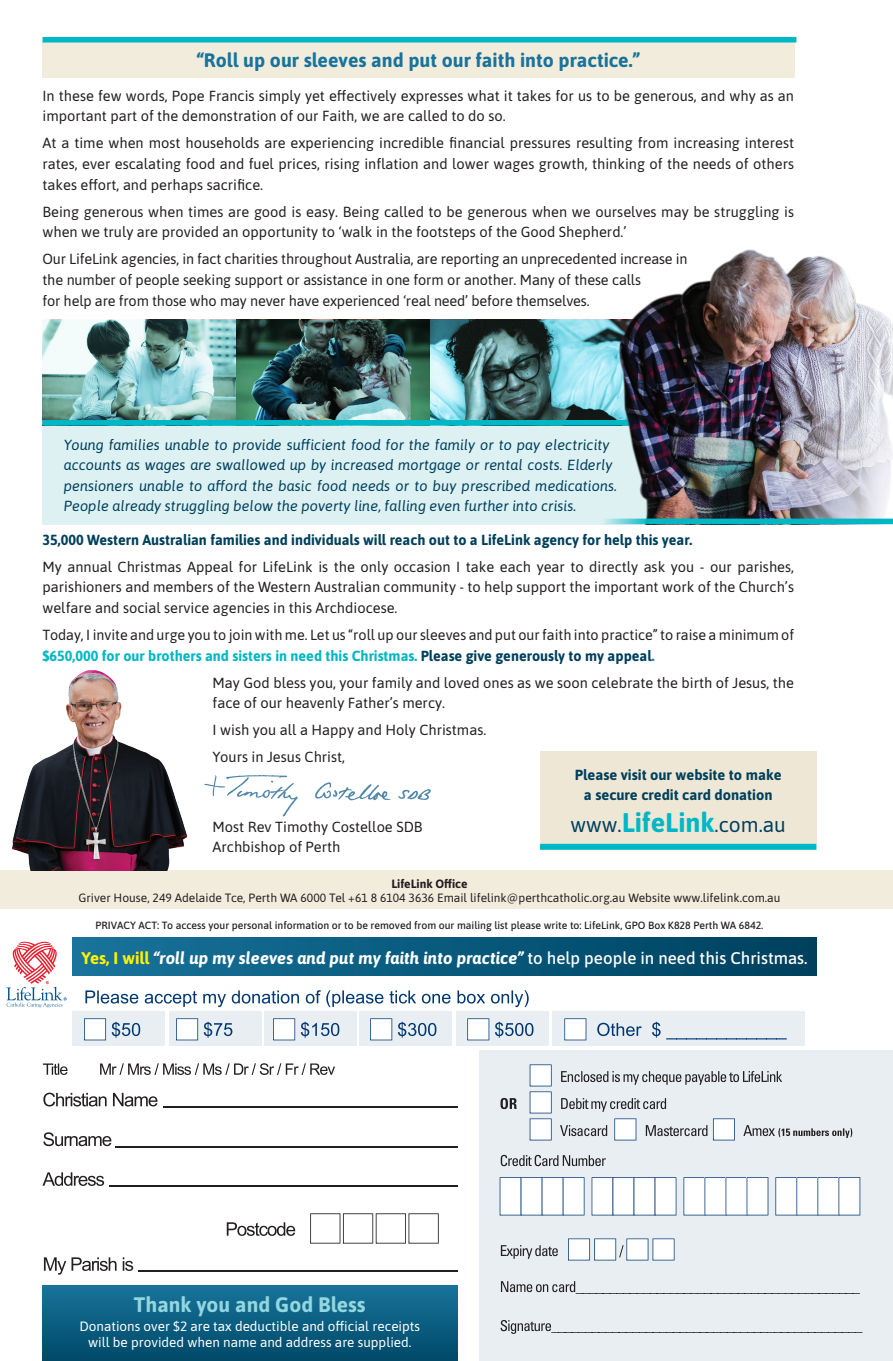
<style>
.page{position:relative;width:893px;height:1361px;background:#fff}
.page>*{position:absolute;margin:0;border:0;box-sizing:border-box;transform-origin:0 0}
.Standfirst_Serif{font:700 21px "Asap";color:#92d6de}
.Standfirst_Serif-2{font:21px "Asap";color:#00405c}
.Body_Newsletter{font:700 19.5px "Asap";color:#19739b}
.Standfirst_Serif-3{font:italic 700 16.8px "Asap";color:#fff}
.Body_Newsletter-2{font:14.7px/20.7px "Asap";color:#231f20}
.Body_Newsletter-3{font:italic 14.7px/20.7px "Asap";color:#00405c}
.Body_Newsletter-4{font:700 14.7px/20.7px "Asap";color:#00405c;text-align:center}
.Body_Newsletter-5{font:13.5px/16.2px "Asap";color:#fff;text-align:center}
.t1{font:12px "Asap";color:#231f20}
.t2{font:700 12px "Asap";color:#231f20}
.Body_Newsletter-6{font:500 10.5px "Asap";color:#231f20}
.s1{font-weight:700;color:#00b7c5}
.s2{font-weight:700;color:#00405c}
.s3{font-weight:700;color:#19739b}
.s4{font-weight:700;font-size:27px;color:#00b7c5}
.s5{font-style:normal;color:#fff101}
.s6{font-weight:500;font-style:normal}
</style>
<div class="page">
<div style="left:43px;top:320px;width:752px;height:204px;background:#ddf1f3"></div>
<img style="left:43px;top:320px;width:555px;height:100px">
<div style="left:43px;top:43px;width:752px;height:35px;background:#f2ecdd"></div>
<div style="left:43px;top:1286px;width:414px;height:75px;background:linear-gradient(to bottom,#18739b,#004968)"></div>
<div style="left:0;top:870px;width:893px;height:38px;background:#f2ecdd"></div>
<img style="left:12px;top:670px;width:176px;height:200px">
<svg style="left:315px;top:782px;width:76px;height:18px"></svg>
<svg style="left:398px;top:789px;width:33px;height:11px"></svg>
<svg style="left:204px;top:775px;width:94px;height:41px"></svg>
<div style="left:73px;top:937px;width:743px;height:38px;background:linear-gradient(to right,#17739b,#00415d)"></div>
<div style="left:540px;top:751px;width:276px;height:93px;background:#eee7d6"></div>
<div style="left:540px;top:844px;width:276px;height:6px;background:#00b7c5"></div>
<div style="left:43px;top:420px;width:586px;height:5px;background:#00b7c5"></div>
<div style="left:43px;top:37px;width:753px;height:6px;background:#00b7c5"></div>
<img style="left:598px;top:249px;width:295px;height:269px">
<div style="left:602px;top:518px;width:291px;height:6px;background:#00b7c5"></div>
<svg style="left:7px;top:941px;width:60px;height:66px"></svg>
<svg style="left:43px;top:1092px;width:64px;height:14px"></svg>
<svg style="left:113px;top:1093px;width:44px;height:13px"></svg>
<hr style="left:163px;top:1106px;width:295px;height:1px;background:#231f20">
<svg style="left:43px;top:1063px;width:25px;height:12px"></svg>
<svg style="left:100px;top:1063px;width:235px;height:12px"></svg>
<svg style="left:43px;top:1172px;width:61px;height:14px"></svg>
<svg style="left:227px;top:1222px;width:68px;height:14px"></svg>
<svg style="left:44px;top:1257px;width:73px;height:17px"></svg>
<svg style="left:123px;top:1257px;width:10px;height:14px"></svg>
<svg style="left:310px;top:1213px;width:129px;height:30px"></svg>
<svg style="left:43px;top:1132px;width:68px;height:14px"></svg>
<hr style="left:116px;top:1145px;width:342px;height:2px;background:#231f20">
<hr style="left:109px;top:1185px;width:349px;height:2px;background:#231f20">
<hr style="left:138px;top:1270px;width:320px;height:1px;background:#231f20">
<div style="left:72px;top:1011px;width:93px;height:34px;background:#e8eef2"></div>
<div style="left:169px;top:1011px;width:93px;height:34px;background:#e8eef2"></div>
<div style="left:264px;top:1011px;width:93px;height:34px;background:#e8eef2"></div>
<div style="left:359px;top:1011px;width:93px;height:34px;background:#e8eef2"></div>
<div style="left:456px;top:1011px;width:93px;height:34px;background:#e8eef2"></div>
<div style="left:552px;top:1011px;width:253px;height:34px;background:#e8eef2"></div>
<svg style="left:85px;top:990px;width:366px;height:17px"></svg>
<svg style="left:457px;top:990px;width:72px;height:17px"></svg>
<svg style="left:84px;top:1018px;width:22px;height:22px"></svg>
<svg style="left:112px;top:1022px;width:28px;height:15px"></svg>
<svg style="left:176px;top:1018px;width:22px;height:22px"></svg>
<svg style="left:204px;top:1022px;width:28px;height:15px"></svg>
<svg style="left:273px;top:1018px;width:22px;height:22px"></svg>
<svg style="left:301px;top:1022px;width:38px;height:15px"></svg>
<svg style="left:370px;top:1018px;width:22px;height:22px"></svg>
<svg style="left:398px;top:1022px;width:38px;height:15px"></svg>
<svg style="left:467px;top:1018px;width:22px;height:22px"></svg>
<svg style="left:495px;top:1022px;width:38px;height:15px"></svg>
<svg style="left:564px;top:1018px;width:22px;height:22px"></svg>
<svg style="left:597px;top:1022px;width:190px;height:17px"></svg>
<div style="left:479px;top:1050px;width:414px;height:311px;background:#e8eef2"></div>
<svg style="left:561px;top:1071px;width:221px;height:14px"></svg>
<svg style="left:500px;top:1098px;width:17px;height:11px"></svg>
<svg style="left:561px;top:1098px;width:105px;height:14px"></svg>
<svg style="left:530px;top:1064px;width:22px;height:76px;background:#e3e9f0"></svg>
<svg style="left:560px;top:1125px;width:47px;height:11px"></svg>
<svg style="left:614px;top:1118px;width:22px;height:22px"></svg>
<svg style="left:646px;top:1125px;width:61px;height:11px"></svg>
<svg style="left:713px;top:1118px;width:22px;height:22px"></svg>
<svg style="left:743px;top:1125px;width:109px;height:13px"></svg>
<svg style="left:501px;top:1155px;width:105px;height:11px"></svg>
<svg style="left:500px;top:1177px;width:84px;height:38px;background:#edf1f5"></svg>
<svg style="left:592px;top:1177px;width:84px;height:38px;background:#edf1f5"></svg>
<svg style="left:683px;top:1177px;width:85px;height:38px;background:#eef1f5"></svg>
<svg style="left:775px;top:1177px;width:85px;height:38px;background:#eef1f5"></svg>
<svg style="left:501px;top:1245px;width:57px;height:14px"></svg>
<svg style="left:568px;top:1238px;width:106px;height:22px;background:#e3e9ef"></svg>
<svg style="left:501px;top:1281px;width:359px;height:13px"></svg>
<svg style="left:500px;top:1320px;width:362px;height:14px"></svg>
<p class="Body_Newsletter" style="left:197px;top:47px;width:444px">“Roll up our sleeves and put our faith into practice.”</p>
<p class="Body_Newsletter-2" style="left:43px;top:84px;width:753px">In these few words, Pope Francis simply yet effectively expresses what it takes for us to be generous, and why as an important part of the demonstration of our Faith, we are called to do so.</p>
<p class="Body_Newsletter-2" style="left:43px;top:132px;width:753px;text-align:justify">At a time when most households are experiencing incredible financial pressures resulting from increasing interest rates, ever escalating food and fuel prices, rising inflation and lower wages growth, thinking of the needs of others takes effort, and perhaps sacrifice.</p>
<p class="Body_Newsletter-2" style="left:43px;top:200px;width:753px">Being generous when times are good is easy. Being called to be generous when we ourselves may be struggling is when we truly are provided an opportunity to ‘walk in the footsteps of the Good Shepherd.’</p>
<p class="Body_Newsletter-2" style="left:43px;top:248px;width:647px">Our LifeLink agencies, in fact charities throughout Australia, are reporting an unprecedented increase in the number of people seeking support or assistance in one form or another. Many of these calls<br>for help are from those who may never have experienced ‘real need’ before themselves.</p>
<p class="Body_Newsletter-3" style="left:64px;top:433px;width:555px">Young families unable to provide sufficient food for the family or to pay electricity accounts as wages are swallowed up by increased mortgage or rental costs. Elderly pensioners unable to afford the basic food needs or to buy prescribed medications.<br>People already struggling below the poverty line, falling even further into crisis.</p>
<p class="Body_Newsletter-4" style="left:43px;top:528px;width:651px">35,000 Western Australian families and individuals will reach out to a LifeLink agency for help this year.</p>
<p class="Body_Newsletter-2" style="left:43px;top:555px;width:753px;text-align:justify">My annual Christmas Appeal for LifeLink is the only occasion I take each year to directly ask you - our parishes, parishioners and members of the Western Australian community - to help support the important work of the Church’s welfare and social service agencies in this Archdiocese.</p>
<p class="Body_Newsletter-2" style="left:43px;top:624px;width:753px">Today, I invite and urge you to join with me. Let us “roll up our sleeves and put our faith into practice” to raise a minimum of <span class="s1">$650,000 for our brothers and sisters in need this Christmas.</span> <span class="s2">Please give generously to my appeal</span><span class="s3">.</span></p>
<p class="Body_Newsletter-2" style="left:213px;top:671px;width:583px">May God bless you, your family and loved ones as we soon celebrate the birth of Jesus, the face of our heavenly Father’s mercy.</p>
<p class="Body_Newsletter-2" style="left:213px;top:719px;width:275px">I wish you all a Happy and Holy Christmas.</p>
<p class="Body_Newsletter-2" style="left:213px;top:746px;width:134px">Yours in Jesus Christ,</p>
<p class="Body_Newsletter-4" style="left:575px;top:763px;width:208px">Please visit our website to make a secure credit card donation</p>
<p class="Standfirst_Serif-2" style="left:570px;top:809px;width:217px">www.<span class="s4">LifeLink</span>.com.au</p>
<p class="Body_Newsletter-2" style="left:213px;top:815px;width:211px">Most Rev Timothy Costelloe SDB<br>Archbishop of Perth</p>
<p class="t2" style="left:391px;top:875px;width:78px">LifeLink Office</p>
<p class="t1" style="left:78px;top:889px;width:703px">Griver House, 249 Adelaide Tce, Perth WA 6000 Tel +61 8 6104 3636 Email lifelink@perthcatholic.org.au Website www.lifelink.com.au</p>
<p class="Body_Newsletter-6" style="left:96px;top:917px;width:669px">PRIVACY ACT: To access your personal information or to be removed from our mailing list please write to: LifeLink, GPO Box K828 Perth WA 6842.</p>
<p class="Standfirst_Serif-3" style="left:81px;top:947px;width:728px"><span class="s5">Yes, I will</span> “roll up my sleeves and put my faith into practice” <span class="s6">to help people in need this Christmas.</span></p>
<p class="Standfirst_Serif" style="left:134px;top:1290px;width:233px">Thank you and God Bless</p>
<p class="Body_Newsletter-5" style="left:79px;top:1317px;width:342px">Donations over $2 are tax deductible and official receipts will be provided when name and address are supplied.</p>
</div>
